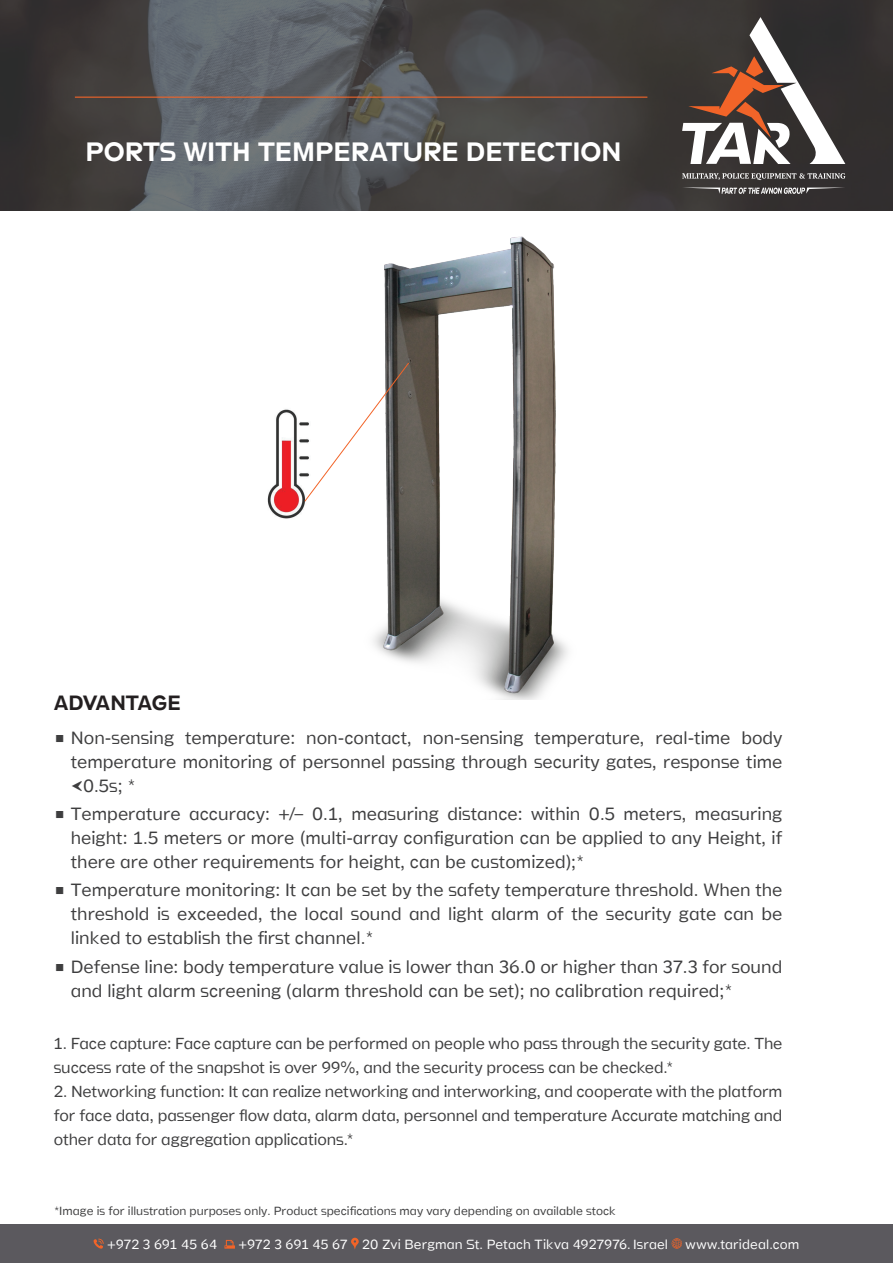
<style>
.page{position:relative;width:893px;height:1263px;background:#fff}
.page>*{position:absolute;margin:0;border:0;box-sizing:border-box;transform-origin:0 0}
.t1{font:27px "Stamen";color:#fff}
.t2{font:21px "Stamen";letter-spacing:-.01em;color:#231f20}
.t3{font:200 18px/24px "Stamen";color:#3e3e3f;text-align:justify}
.t4{font:200 16.2px/24px "Stamen";letter-spacing:-.01em;color:#3e3e3f}
.t5{font:200 13.5px "Stamen";letter-spacing:.005em;color:#fff}
.t6{font:200 12px "Stamen";color:#3e3e3f}
.s1{font-family:"Guttman Cour Mir Normal";font-weight:400}
</style>
<div class="page">
<img style="left:0;top:0;width:893px;height:210px">
<hr style="left:75px;top:97px;width:572px;height:1px;background:#f06429">
<div style="left:0;top:1225px;width:893px;height:38px;background:#5b595e"></div>
<svg style="left:682px;top:17px;width:163px;height:147px"></svg>
<svg style="left:682px;top:187px;width:163px;height:7px"></svg>
<svg style="left:682px;top:173px;width:163px;height:7px"></svg>
<svg style="left:93px;top:1238px;width:11px;height:11px"></svg>
<svg style="left:224px;top:1240px;width:11px;height:8px"></svg>
<svg style="left:351px;top:1238px;width:8px;height:12px"></svg>
<svg style="left:672px;top:1238px;width:10px;height:10px"></svg>
<img style="left:373px;top:236px;width:195px;height:463px">
<img style="left:267px;top:409px;width:38px;height:110px">
<svg style="left:304px;top:362px;width:106px;height:140px"></svg>
<h1 class="t1" style="left:85px;top:130px;width:538px">PORTS WITH TEMPERATURE DETECTION</h1>
<p class="t2" style="left:54px;top:687px;width:129px">ADVANTAGE</p>
<p class="t3" style="left:71px;top:726px;width:713px;text-indent:-17px"><span class="s1">■</span> Non-sensing temperature: non-contact, non-sensing temperature, real-time body temperature monitoring of personnel passing through security gates, response time &lt;0.5s; *</p>
<p class="t3" style="left:71px;top:802px;width:713px;text-indent:-17px"><span class="s1">■</span> Temperature accuracy: ± 0.1, measuring distance: within 0.5 meters, measuring height: 1.5 meters or more (multi-array configuration can be applied to any Height, if there are other requirements for height, can be customized);*</p>
<p class="t3" style="left:71px;top:878px;width:713px;text-indent:-17px"><span class="s1">■</span> Temperature monitoring: It can be set by the safety temperature threshold. When the threshold is exceeded, the local sound and light alarm of the security gate can be linked to establish the first channel.*</p>
<p class="t3" style="left:71px;top:955px;width:713px;text-indent:-17px"><span class="s1">■</span> Defense line: body temperature value is lower than 36.0 or higher than 37.3 for sound and light alarm screening (alarm threshold can be set); no calibration required;*</p>
<p class="t4" style="left:54px;top:1032px;width:730px">1. Face capture: Face capture can be performed on people who pass through the security gate. The success rate of the snapshot is over 99%, and the security process can be checked.*</p>
<p class="t4" style="left:54px;top:1080px;width:730px;text-align:justify">2. Networking function: It can realize networking and interworking, and cooperate with the platform for face data, passenger flow data, alarm data, personnel and temperature Accurate matching and other data for aggregation applications.*</p>
<p class="t6" style="left:54px;top:1203px;width:563px">*Image is for illustration purposes only. Product specifications may vary depending on available stock</p>
<p class="t5" style="left:107px;top:1235px;width:112px">+972 3 691 45 64</p>
<p class="t5" style="left:239px;top:1235px;width:431px">+972 3 691 45 67 20 Zvi Bergman St. Petach Tikva 4927976. Israel</p>
<p class="t5" style="left:686px;top:1235px;width:115px">www.tarideal.com</p>
</div>
